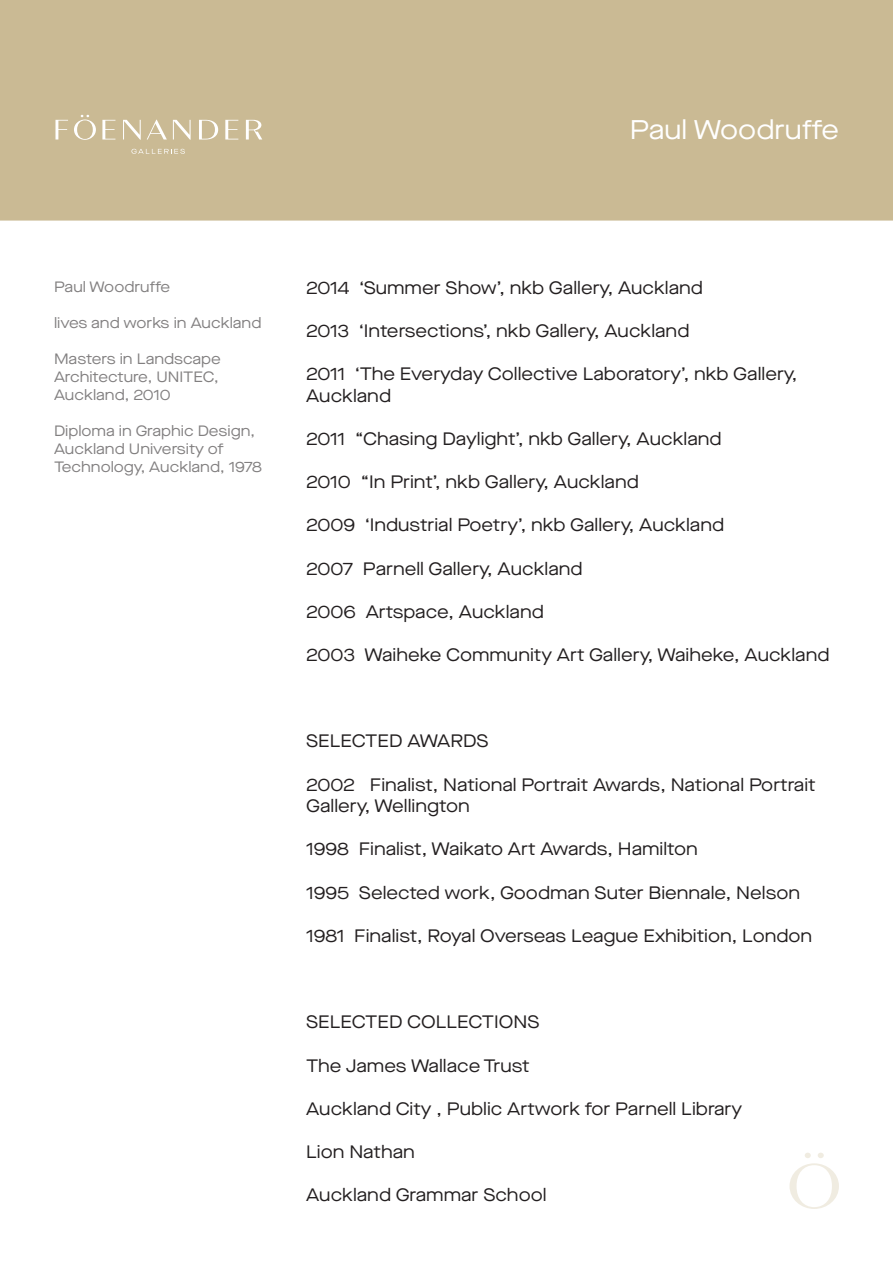
<style>
.page{position:relative;width:893px;height:1263px;background:#fff}
.page>*{position:absolute;margin:0;border:0;box-sizing:border-box;transform-origin:0 0}
.t1{font:expanded 27px "Maison Neue";color:#fff}
.t2{font:expanded 18px/21.6px "Maison Neue";color:#231f20}
.t3{font:expanded 15px/18px "Maison Neue";color:#231f20}
</style>
<div class="page">
<svg style="left:789px;top:1153px;width:50px;height:56px"></svg>
<div style="left:0;top:0;width:893px;height:221px;background:#caba94"></div>
<svg style="left:131px;top:149px;width:54px;height:5px"></svg>
<svg style="left:55px;top:120px;width:13px;height:19px"></svg>
<svg style="left:102px;top:120px;width:13px;height:19px"></svg>
<svg style="left:123px;top:120px;width:18px;height:20px"></svg>
<svg style="left:147px;top:120px;width:20px;height:19px"></svg>
<svg style="left:199px;top:120px;width:19px;height:19px"></svg>
<svg style="left:246px;top:120px;width:16px;height:19px"></svg>
<svg style="left:74px;top:115px;width:22px;height:25px"></svg>
<svg style="left:173px;top:120px;width:18px;height:20px"></svg>
<svg style="left:225px;top:120px;width:13px;height:19px"></svg>
<h1 class="t1" style="left:630px;top:111px;width:211px">Paul Woodruffe</h1>
<p class="t3" style="left:54px;top:277px;width:118px">Paul Woodruffe</p>
<p class="t3" style="left:54px;top:313px;width:209px">lives and works in Auckland</p>
<p class="t3" style="left:54px;top:349px;width:168px">Masters in Landscape<br>Architecture, UNITEC,<br>Auckland, 2010</p>
<p class="t3" style="left:54px;top:421px;width:209px">Diploma in Graphic Design,<br>Auckland University of<br>Technology, Auckland, 1978</p>
<p class="t2" style="left:306px;top:277px;width:398px">2014 ‘Summer Show’, nkb Gallery, Auckland</p>
<p class="t2" style="left:306px;top:320px;width:385px">2013 ‘Intersections’, nkb Gallery, Auckland</p>
<p class="t2" style="left:306px;top:363px;width:493px">2011 ‘The Everyday Collective Laboratory’, nkb Gallery,<br>Auckland</p>
<p class="t2" style="left:306px;top:428px;width:417px">2011 “Chasing Daylight’, nkb Gallery, Auckland</p>
<p class="t2" style="left:306px;top:471px;width:334px">2010 “In Print’, nkb Gallery, Auckland</p>
<p class="t2" style="left:306px;top:514px;width:420px">2009 ‘Industrial Poetry’, nkb Gallery, Auckland</p>
<p class="t2" style="left:306px;top:557px;width:278px">2007 Parnell Gallery, Auckland</p>
<p class="t2" style="left:306px;top:601px;width:239px">2006 Artspace, Auckland</p>
<p class="t2" style="left:306px;top:644px;width:525px">2003 Waiheke Community Art Gallery, Waiheke, Auckland</p>
<p class="t2" style="left:306px;top:730px;width:184px">SELECTED AWARDS</p>
<p class="t2" style="left:306px;top:773px;width:511px">2002 Finalist, National Portrait Awards, National Portrait<br>Gallery, Wellington</p>
<p class="t2" style="left:306px;top:838px;width:393px">1998 Finalist, Waikato Art Awards, Hamilton</p>
<p class="t2" style="left:306px;top:881px;width:495px">1995 Selected work, Goodman Suter Biennale, Nelson</p>
<p class="t2" style="left:306px;top:925px;width:508px">1981 Finalist, Royal Overseas League Exhibition, London</p>
<p class="t2" style="left:306px;top:1011px;width:235px">SELECTED COLLECTIONS</p>
<p class="t2" style="left:306px;top:1054px;width:225px">The James Wallace Trust</p>
<p class="t2" style="left:306px;top:1097px;width:438px">Auckland City , Public Artwork for Parnell Library</p>
<p class="t2" style="left:306px;top:1141px;width:110px">Lion Nathan</p>
<p class="t2" style="left:306px;top:1184px;width:242px">Auckland Grammar School</p>
</div>
